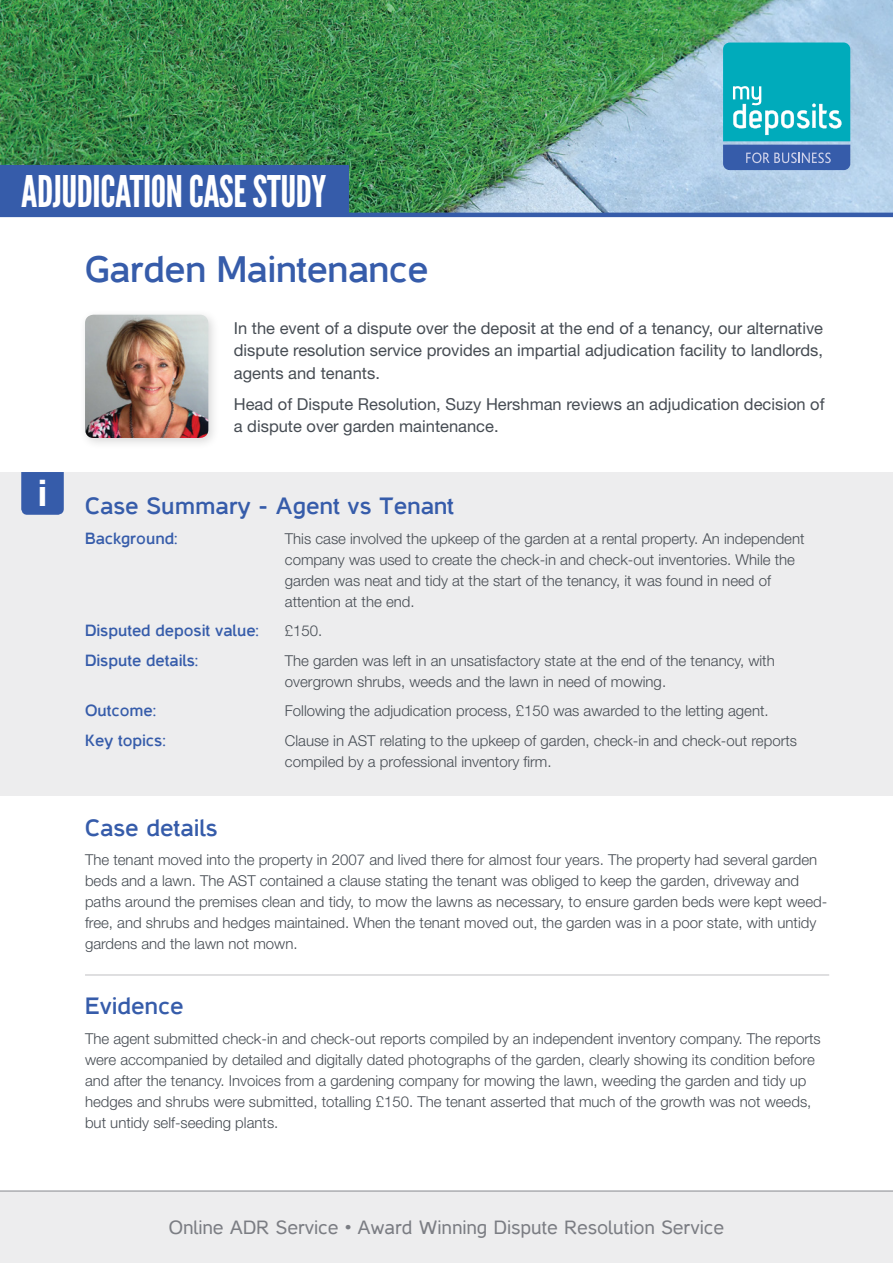
<style>
.page{position:relative;width:893px;height:1263px;background:#fff}
.page>*{position:absolute;margin:0;border:0;box-sizing:border-box;transform-origin:0 0}
.Ticker_Tape_Heading{font:43.5px "League Gothic";letter-spacing:-.01em;color:#fff}
.Main_Heading{font:700 37.5px "Casper";letter-spacing:-.01em;color:#365caa}
.Sub_Headings{font:700 36.75px "Helvetica Neue";color:#fff}
.Sub_Headings-2{font:700 24px "Casper";color:#365caa}
.Sub_Headings-3{font:19.5px "Casper";color:#7b7d83}
.Intro_text{font:16.5px/22.5px "Helvetica Neue";color:#464c53;text-align:justify}
.Body_Copy{font:700 16.5px "Casper";color:#365caa}
.Body_Copy-2{font:300 15px/21px "Helvetica Neue";color:#464c53}
</style>
<div class="page">
<img style="left:0;top:0;width:893px;height:213px">
<hr style="left:0;top:213px;width:893px;height:4px;background:#365caa">
<div style="left:0;top:166px;width:349px;height:51px;background:#365caa"></div>
<div style="left:0;top:472px;width:893px;height:323px;background:#ededee"></div>
<svg style="left:21px;top:472px;width:43px;height:43px"></svg>
<div style="left:79px;top:309px;width:142px;height:141px;background:#000;opacity:.15"></div>
<img style="left:85px;top:315px;width:123px;height:123px">
<div style="left:0;top:1191px;width:893px;height:72px;background:#ededee"></div>
<hr style="left:0;top:1191px;width:893px;height:1px;background:#909196">
<hr style="left:85px;top:974px;width:744px;height:1px;background:#bfbfc2">
<svg style="left:723px;top:43px;width:127px;height:127px"></svg>
<p class="Ticker_Tape_Heading" style="left:30px;top:164px;width:306px">ADJUDICATION CASE STUDY</p>
<p class="Ticker_Tape_Heading" style="left:21px;top:166px;width:307px">ADJUDICATION CASE STUDY</p>
<p class="Main_Heading" style="left:85px;top:249px;width:345px">Garden Maintenance</p>
<p class="Sub_Headings" style="left:38px;top:470px;width:11px">i</p>
<p class="Intro_text" style="left:234px;top:316px;width:591px">In the event of a dispute over the deposit at the end of a tenancy, our alternative dispute resolution service provides an impartial adjudication facility to landlords, agents and tenants.</p>
<p class="Intro_text" style="left:234px;top:392px;width:592px">Head of Dispute Resolution, Suzy Hershman reviews an adjudication decision of a dispute over garden maintenance.</p>
<p class="Sub_Headings-2" style="left:85px;top:493px;width:370px">Case Summary - Agent vs Tenant</p>
<p class="Body_Copy" style="left:85px;top:529px;width:94px">Background:</p>
<p class="Body_Copy-2" style="left:285px;top:528px;width:521px">This case involved the upkeep of the garden at a rental property. An independent company was used to create the check-in and check-out inventories. While the garden was neat and tidy at the start of the tenancy, it was found in need of attention at the end.</p>
<p class="Body_Copy" style="left:85px;top:622px;width:175px">Disputed deposit value:</p>
<p class="Body_Copy-2" style="left:285px;top:620px;width:39px">£150.</p>
<p class="Body_Copy" style="left:85px;top:651px;width:115px">Dispute details:</p>
<p class="Body_Copy-2" style="left:285px;top:650px;width:491px">The garden was left in an unsatisfactory state at the end of the tenancy, with overgrown shrubs, weeds and the lawn in need of mowing.</p>
<p class="Body_Copy" style="left:85px;top:702px;width:73px">Outcome:</p>
<p class="Body_Copy-2" style="left:285px;top:700px;width:485px">Following the adjudication process, £150 was awarded to the letting agent.</p>
<p class="Body_Copy" style="left:85px;top:731px;width:82px">Key topics:</p>
<p class="Body_Copy-2" style="left:285px;top:730px;width:514px">Clause in AST relating to the upkeep of garden, check-in and check-out reports compiled by a professional inventory firm.</p>
<p class="Sub_Headings-2" style="left:85px;top:814px;width:134px">Case details</p>
<p class="Body_Copy-2" style="left:85px;top:849px;width:744px">The tenant moved into the property in 2007 and lived there for almost four years. The property had several garden beds and a lawn. The AST contained a clause stating the tenant was obliged to keep the garden, driveway and paths around the premises clean and tidy, to mow the lawns as necessary, to ensure garden beds were kept weed&shy;free, and shrubs and hedges maintained. When the tenant moved out, the garden was in a poor state, with untidy gardens and the lawn not mown.</p>
<p class="Sub_Headings-2" style="left:85px;top:993px;width:100px">Evidence</p>
<p class="Body_Copy-2" style="left:85px;top:1028px;width:737px">The agent submitted check-in and check-out reports compiled by an independent inventory company. The reports were accompanied by detailed and digitally dated photographs of the garden, clearly showing its condition before and after the tenancy. Invoices from a gardening company for mowing the lawn, weeding the garden and tidy up hedges and shrubs were submitted, totalling £150. The tenant asserted that much of the growth was not weeds, but untidy self-seeding plants.</p>
<p class="Sub_Headings-3" style="left:169px;top:1216px;width:557px">Online ADR Service • Award Winning Dispute Resolution Service</p>
</div>
